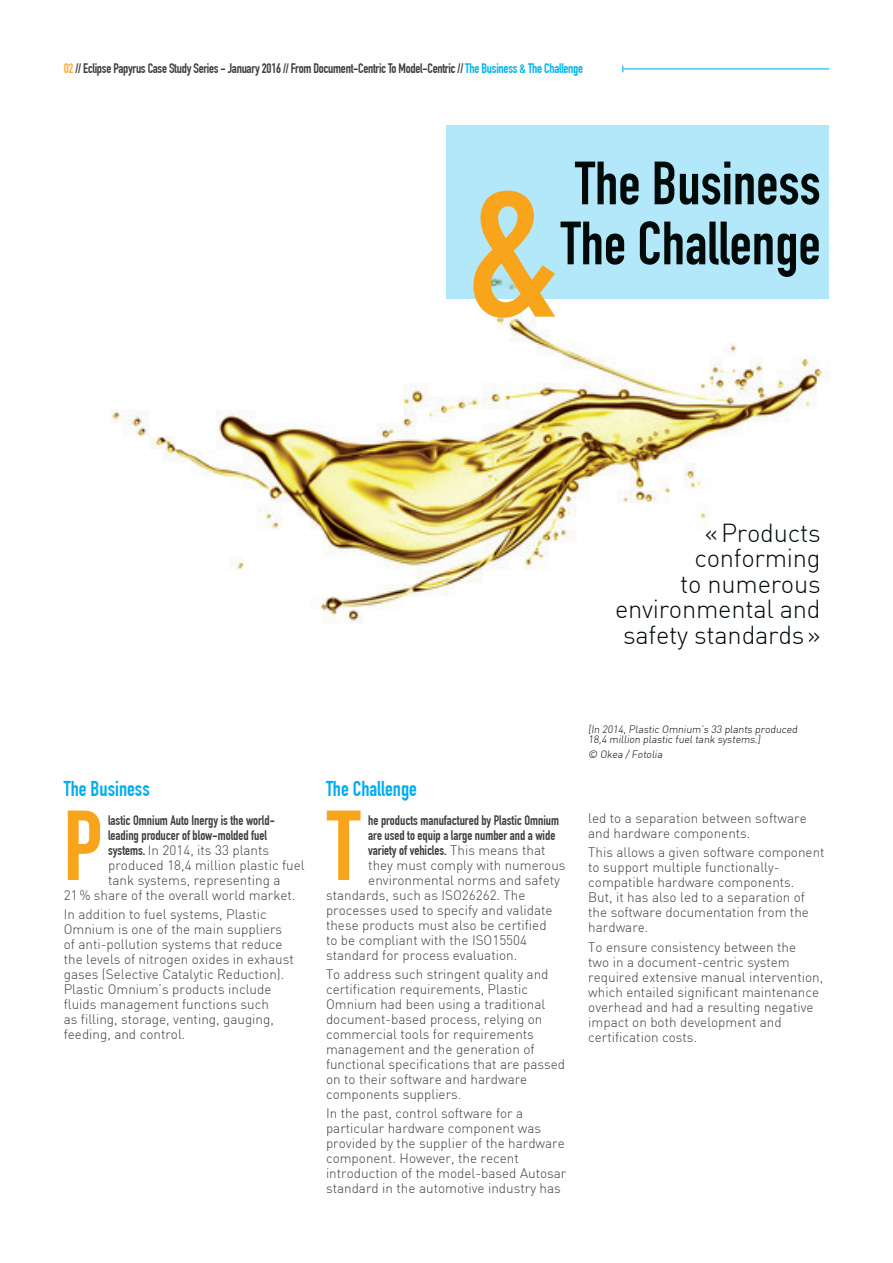
<style>
.page{position:relative;width:893px;height:1263px;background:#fff}
.page>*{position:absolute;margin:0;border:0;box-sizing:border-box;transform-origin:0 0}
.t1{font:700 195px "DIN Condensed";color:#f9a51b}
.t2{font:99.15px "Bebas Neue";color:#f9a51b}
.t3{font:700 60px/60px "DIN Condensed";color:#000b09}
.t4{font:300 25.5px/25.5px "DIN";letter-spacing:-.01em;color:#000b09;text-align:right}
.t5{font:700 21px "DIN Condensed";color:#00aeef}
.t6{font:300 13.5px/15px "DIN";color:#3e3e3f}
.t7{font:700 13.5px/15px "DIN Condensed";color:#3e3e3f}
.t8{font:700 13.5px "DIN Condensed";letter-spacing:-.02em;color:#3e3e3f}
.t9{font:300 10.5px/10.5px "DIN";color:#000b09}
.s1{color:#fbad33}
.s2{color:#00b3ef}
.s3{font-family:"DIN Condensed";font-weight:700}
.s4{font-family:"DIN";font-weight:300}
</style>
<div class="page">
<img style="left:110px;top:303px;width:716px;height:320px">
<hr style="left:623px;top:68px;width:206px;height:2px;background:#40c7f4">
<div style="left:446px;top:125px;width:383px;height:174px;background:#b3e8fa"></div>
<p class="t8" style="left:64px;top:61px;width:521px"><span class="s1">02</span> // Eclipse Papyrus Case Study Series - January 2016 // From Document-Centric To Model-Centric // <span class="s2">The Business &amp; The Challenge</span></p>
<h3 class="t3" style="left:561px;top:154px;width:261px">The Business<br>The Challenge</h3>
<h1 class="t1" style="left:466px;top:134px;width:95px">&amp;</h1>
<h3 class="t4" style="left:615px;top:520px;width:207px">«Products conforming<br>to numerous environmental and safety standards»</h3>
<h3 class="t5" style="left:64px;top:776px;width:87px">The Business</h3>
<h2 class="t2" style="left:64px;top:791px;width:39px">P</h2>
<p class="t7" style="left:108px;top:812px;width:168px">lastic Omnium Auto Inergy is the world&shy;leading producer of blow-molded fuel</p>
<p class="t6" style="left:108px;top:842px;width:163px"><span class="s3">systems.</span> In 2014, its 33 plants</p>
<p class="t6" style="left:108px;top:857px;width:198px">produced 18,4 million plastic fuel</p>
<p class="t6" style="left:108px;top:872px;width:174px">tank systems, representing a</p>
<p class="t6" style="left:64px;top:887px;width:233px">21% share of the overall world market.</p>
<p class="t6" style="left:64px;top:906px;width:231px">In addition to fuel systems, Plastic Omnium is one of the main suppliers of anti-pollution systems that reduce the levels of nitrogen oxides in exhaust gases (Selective Catalytic Reduction).<br>Plastic Omnium’s products include fluids management functions such<br>as filling, storage, venting, gauging, feeding, and control.</p>
<h3 class="t5" style="left:326px;top:776px;width:92px">The Challenge</h3>
<h2 class="t2" style="left:326px;top:791px;width:37px">T</h2>
<p class="t7" style="left:368px;top:812px;width:192px">he products manufactured by Plastic Omnium are used to equip a large number and a wide variety of vehicles. <span class="s4">This means that</span></p>
<p class="t6" style="left:368px;top:857px;width:199px">they must comply with numerous</p>
<p class="t6" style="left:368px;top:872px;width:193px">environmental norms and safety</p>
<p class="t6" style="left:326px;top:887px;width:201px">standards, such as ISO26262. The</p>
<p class="t6" style="left:326px;top:902px;width:228px">processes used to specify and validate</p>
<p class="t6" style="left:326px;top:917px;width:222px">these products must also be certified</p>
<p class="t6" style="left:326px;top:932px;width:203px">to be compliant with the ISO15504</p>
<p class="t6" style="left:326px;top:947px;width:193px">standard for process evaluation.</p>
<p class="t6" style="left:326px;top:966px;width:241px">To address such stringent quality and certification requirements, Plastic Omnium had been using a traditional document-based process, relying on commercial tools for requirements management and the generation of functional specifications that are passed on to their software and hardware components suppliers.</p>
<p class="t6" style="left:326px;top:1105px;width:242px">In the past, control software for a particular hardware component was provided by the supplier of the hardware component. However, the recent introduction of the model-based Autosar standard in the automotive industry has</p>
<p class="t9" style="left:588px;top:724px;width:212px">[In 2014, Plastic Omnium’s 33 plants produced<br>18,4 million plastic fuel tank systems.]</p>
<p class="t9" style="left:588px;top:749px;width:77px">© Okea / Fotolia</p>
<p class="t6" style="left:588px;top:811px;width:220px">led to a separation between software and hardware components.</p>
<p class="t6" style="left:588px;top:845px;width:238px">This allows a given software component to support multiple functionally&shy;compatible hardware components.<br>But, it has also led to a separation of the software documentation from the hardware.</p>
<p class="t6" style="left:588px;top:939px;width:237px">To ensure consistency between the<br>two in a document-centric system required extensive manual intervention, which entailed significant maintenance overhead and had a resulting negative impact on both development and certification costs.</p>
</div>
